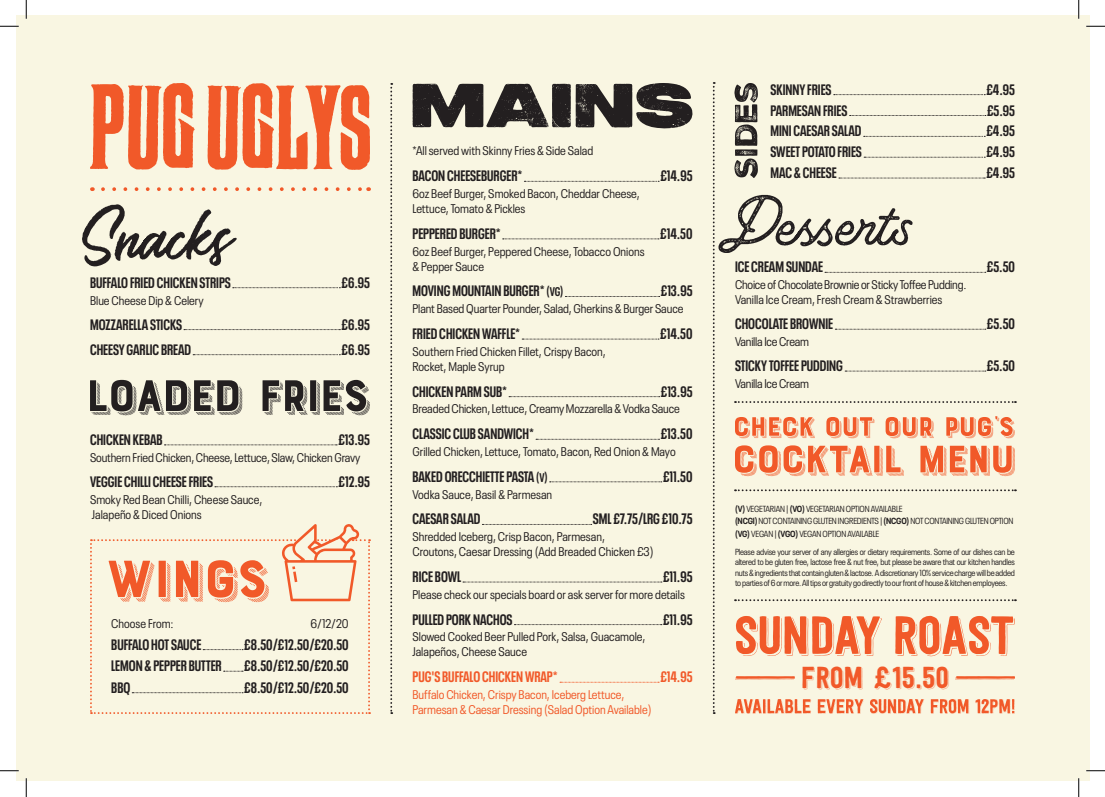
<style>
.page{position:relative;width:1105px;height:797px;background:#fff}
.page>*{position:absolute;margin:0;border:0;box-sizing:border-box;transform-origin:0 0}
.Body_Copy_New{font:30.12px "Festivo Letters No.14";letter-spacing:-.005em;color:#f15929}
.Item_Title_New{font:700 condensed 15px "Neue Plak";color:#231f20}
.Item_Title_New-2{font:700 condensed 15px "Neue Plak";color:#f15929}
.Body_Copy_New-2{font:condensed 12.5px/15px "Neue Plak";color:#231f20}
.Body_Copy_New-3{font:condensed 12.5px/15px "Neue Plak";color:#f15929}
.Body_Copy_New-4{font:condensed 8.75px/10.5px "Neue Plak";letter-spacing:-.02em;color:#231f20;text-align:justify}
.s1{font-size:12.5px}
.s2{font-weight:700}
</style>
<div class="page">
<div style="left:16px;top:16px;width:1073px;height:765px;background:#f9f6e2"></div>
<svg style="left:390px;top:83px;width:2px;height:631px"></svg>
<svg style="left:82px;top:204px;width:155px;height:62px"></svg>
<svg style="left:90px;top:83px;width:105px;height:86px"></svg>
<svg style="left:207px;top:83px;width:163px;height:87px"></svg>
<svg style="left:103px;top:187px;width:266px;height:4px"></svg>
<svg style="left:233px;top:287px;width:107px;height:1px"></svg>
<svg style="left:184px;top:329px;width:156px;height:1px"></svg>
<svg style="left:193px;top:354px;width:147px;height:1px"></svg>
<svg style="left:164px;top:444px;width:173px;height:1px"></svg>
<svg style="left:215px;top:486px;width:122px;height:1px"></svg>
<svg style="left:90px;top:380px;width:280px;height:35px"></svg>
<svg style="left:524px;top:181px;width:135px;height:1px"></svg>
<svg style="left:503px;top:238px;width:156px;height:1px"></svg>
<svg style="left:565px;top:296px;width:95px;height:1px"></svg>
<svg style="left:522px;top:339px;width:137px;height:1px"></svg>
<svg style="left:509px;top:396px;width:151px;height:1px"></svg>
<svg style="left:536px;top:439px;width:123px;height:1px"></svg>
<svg style="left:550px;top:481px;width:112px;height:1px"></svg>
<svg style="left:482px;top:524px;width:110px;height:1px"></svg>
<svg style="left:463px;top:581px;width:199px;height:1px"></svg>
<svg style="left:514px;top:624px;width:148px;height:1px"></svg>
<svg style="left:560px;top:682px;width:99px;height:1px"></svg>
<svg style="left:412px;top:83px;width:281px;height:46px"></svg>
<svg style="left:90px;top:524px;width:280px;height:190px"></svg>
<svg style="left:713px;top:82px;width:303px;height:632px"></svg>
<svg style="left:0;top:25px;width:19px;height:2px"></svg>
<svg style="left:1086px;top:25px;width:19px;height:2px"></svg>
<svg style="left:0;top:770px;width:19px;height:1px"></svg>
<svg style="left:1086px;top:770px;width:19px;height:1px"></svg>
<svg style="left:25px;top:0;width:2px;height:19px"></svg>
<svg style="left:25px;top:778px;width:2px;height:19px"></svg>
<svg style="left:1078px;top:0;width:1px;height:19px"></svg>
<svg style="left:1078px;top:778px;width:1px;height:19px"></svg>
<p class="Item_Title_New" style="left:90px;top:272px;width:142px">BUFFALO FRIED CHICKEN STRIPS</p>
<p class="Item_Title_New" style="left:342px;top:272px;width:30px">£6.95</p>
<p class="Body_Copy_New-2" style="left:90px;top:291px;width:115px">Blue Cheese Dip &amp; Celery</p>
<p class="Item_Title_New" style="left:90px;top:313px;width:94px">MOZZARELLA STICKS</p>
<p class="Item_Title_New" style="left:342px;top:313px;width:30px">£6.95</p>
<p class="Item_Title_New" style="left:90px;top:339px;width:103px">CHEESY GARLIC BREAD</p>
<p class="Item_Title_New" style="left:342px;top:339px;width:30px">£6.95</p>
<p class="Item_Title_New" style="left:90px;top:429px;width:74px">CHICKEN KEBAB</p>
<p class="Item_Title_New" style="left:338px;top:429px;width:33px">£13.95</p>
<p class="Body_Copy_New-2" style="left:90px;top:448px;width:272px">Southern Fried Chicken, Cheese, Lettuce, Slaw, Chicken Gravy</p>
<p class="Item_Title_New" style="left:90px;top:471px;width:124px">VEGGIE CHILLI CHEESE FRIES</p>
<p class="Item_Title_New" style="left:339px;top:471px;width:33px">£12.95</p>
<p class="Body_Copy_New-2" style="left:90px;top:490px;width:174px">Smoky Red Bean Chilli, Cheese Sauce,<br>Jalapeño &amp; Diced Onions</p>
<p class="Body_Copy_New-2" style="left:111px;top:615px;width:64px">Choose From:</p>
<p class="Body_Copy_New-2" style="left:310px;top:615px;width:40px">6/12/20</p>
<p class="Item_Title_New" style="left:111px;top:633px;width:91px">BUFFALO HOT SAUCE</p>
<p class="Item_Title_New" style="left:244px;top:633px;width:106px">£8.50/£12.50/£20.50</p>
<p class="Item_Title_New" style="left:111px;top:655px;width:112px">LEMON &amp; PEPPER BUTTER</p>
<p class="Item_Title_New" style="left:244px;top:655px;width:106px">£8.50/£12.50/£20.50</p>
<p class="Item_Title_New" style="left:111px;top:676px;width:21px">BBQ</p>
<p class="Item_Title_New" style="left:244px;top:676px;width:106px">£8.50/£12.50/£20.50</p>
<p class="Body_Copy_New-2" style="left:412px;top:142px;width:182px">*All served with Skinny Fries &amp; Side Salad</p>
<p class="Item_Title_New" style="left:412px;top:165px;width:111px">BACON CHEESEBURGER*</p>
<p class="Item_Title_New" style="left:660px;top:165px;width:34px">£14.95</p>
<p class="Body_Copy_New-2" style="left:412px;top:185px;width:229px">6oz Beef Burger, Smoked Bacon, Cheddar Cheese,<br>Lettuce, Tomato &amp; Pickles</p>
<p class="Item_Title_New" style="left:412px;top:223px;width:90px">PEPPERED BURGER*</p>
<p class="Item_Title_New" style="left:660px;top:223px;width:34px">£14.50</p>
<p class="Body_Copy_New-2" style="left:412px;top:243px;width:234px">6oz Beef Burger, Peppered Cheese, Tobacco Onions &amp; Pepper Sauce</p>
<p class="Item_Title_New" style="left:412px;top:280px;width:152px">MOVING MOUNTAIN BURGER* <span class="s1">(VG)</span></p>
<p class="Item_Title_New" style="left:661px;top:280px;width:33px">£13.95</p>
<p class="Body_Copy_New-2" style="left:412px;top:300px;width:272px">Plant Based Quarter Pounder, Salad, Gherkins &amp; Burger Sauce</p>
<p class="Item_Title_New" style="left:412px;top:323px;width:109px">FRIED CHICKEN WAFFLE*</p>
<p class="Item_Title_New" style="left:660px;top:323px;width:34px">£14.50</p>
<p class="Body_Copy_New-2" style="left:412px;top:343px;width:195px">Southern Fried Chicken Fillet, Crispy Bacon,<br>Rocket, Maple Syrup</p>
<p class="Item_Title_New" style="left:412px;top:381px;width:96px">CHICKEN PARM SUB*</p>
<p class="Item_Title_New" style="left:661px;top:381px;width:33px">£13.95</p>
<p class="Body_Copy_New-2" style="left:412px;top:400px;width:269px">Breaded Chicken, Lettuce, Creamy Mozzarella &amp; Vodka Sauce</p>
<p class="Item_Title_New" style="left:412px;top:423px;width:123px">CLASSIC CLUB SANDWICH*</p>
<p class="Item_Title_New" style="left:661px;top:423px;width:33px">£13.50</p>
<p class="Body_Copy_New-2" style="left:412px;top:443px;width:265px">Grilled Chicken, Lettuce, Tomato, Bacon, Red Onion &amp; Mayo</p>
<p class="Item_Title_New" style="left:412px;top:466px;width:137px">BAKED ORECCHIETTE PASTA <span class="s1">(V)</span></p>
<p class="Item_Title_New" style="left:663px;top:466px;width:31px">£11.50</p>
<p class="Body_Copy_New-2" style="left:412px;top:485px;width:141px">Vodka Sauce, Basil &amp; Parmesan</p>
<p class="Item_Title_New" style="left:412px;top:508px;width:69px">CAESAR SALAD</p>
<p class="Item_Title_New" style="left:593px;top:508px;width:101px">SML £7.75/LRG £10.75</p>
<p class="Body_Copy_New-2" style="left:412px;top:528px;width:243px">Shredded Iceberg, Crisp Bacon, Parmesan,<br>Croutons, Caesar Dressing (Add Breaded Chicken £3)</p>
<p class="Item_Title_New" style="left:412px;top:566px;width:50px">RICE BOWL</p>
<p class="Item_Title_New" style="left:663px;top:566px;width:31px">£11.95</p>
<p class="Body_Copy_New-2" style="left:412px;top:586px;width:274px">Please check our specials board or ask server for more details</p>
<p class="Item_Title_New" style="left:412px;top:608px;width:102px">PULLED PORK NACHOS</p>
<p class="Item_Title_New" style="left:663px;top:608px;width:31px">£11.95</p>
<p class="Body_Copy_New-2" style="left:412px;top:628px;width:234px">Slowed Cooked Beer Pulled Pork, Salsa, Guacamole,<br>Jalapeños, Cheese Sauce</p>
<p class="Item_Title_New-2" style="left:412px;top:666px;width:147px">PUG'S BUFFALO CHICKEN WRAP*</p>
<p class="Item_Title_New-2" style="left:660px;top:666px;width:34px">£14.95</p>
<p class="Body_Copy_New-3" style="left:412px;top:686px;width:241px">Buffalo Chicken, Crispy Bacon, Iceberg Lettuce,<br>Parmesan &amp; Caesar Dressing (Salad Option Available)</p>
<p class="Item_Title_New" style="left:770px;top:79px;width:63px">SKINNY FRIES</p>
<p class="Item_Title_New" style="left:986px;top:79px;width:30px">£4.95</p>
<p class="Item_Title_New" style="left:770px;top:99px;width:78px">PARMESAN FRIES</p>
<p class="Item_Title_New" style="left:987px;top:99px;width:29px">£5.95</p>
<p class="Item_Title_New" style="left:770px;top:120px;width:93px">MINI CAESAR SALAD</p>
<p class="Item_Title_New" style="left:986px;top:120px;width:30px">£4.95</p>
<p class="Item_Title_New" style="left:770px;top:141px;width:93px">SWEET POTATO FRIES</p>
<p class="Item_Title_New" style="left:986px;top:141px;width:30px">£4.95</p>
<p class="Item_Title_New" style="left:770px;top:162px;width:68px">MAC &amp; CHEESE</p>
<p class="Item_Title_New" style="left:986px;top:162px;width:30px">£4.95</p>
<p class="Item_Title_New" style="left:735px;top:256px;width:90px">ICE CREAM SUNDAE</p>
<p class="Item_Title_New" style="left:987px;top:256px;width:29px">£5.50</p>
<p class="Body_Copy_New-2" style="left:735px;top:276px;width:233px">Choice of Chocolate Brownie or Sticky Toffee Pudding.<br>Vanilla Ice Cream, Fresh Cream &amp; Strawberries</p>
<p class="Item_Title_New" style="left:735px;top:313px;width:100px">CHOCOLATE BROWNIE</p>
<p class="Item_Title_New" style="left:987px;top:313px;width:29px">£5.50</p>
<p class="Body_Copy_New-2" style="left:735px;top:333px;width:76px">Vanilla Ice Cream</p>
<p class="Item_Title_New" style="left:735px;top:355px;width:109px">STICKY TOFFEE PUDDING</p>
<p class="Item_Title_New" style="left:987px;top:355px;width:29px">£5.50</p>
<p class="Body_Copy_New-2" style="left:735px;top:375px;width:76px">Vanilla Ice Cream</p>
<p class="Body_Copy_New-4" style="left:735px;top:503px;width:169px"><span class="s2">(V)</span> VEGETARIAN | <span class="s2">(VO)</span> VEGETARIAN OPTION AVAILABLE</p>
<p class="Body_Copy_New-4" style="left:735px;top:515px;width:280px"><span class="s2">(NCGI)</span> NOT CONTAINING GLUTEN INGREDIENTS | <span class="s2">(NCGO)</span> NOT CONTAINING GLUTEN OPTION</p>
<p class="Body_Copy_New-4" style="left:735px;top:528px;width:146px"><span class="s2">(VG)</span> VEGAN | <span class="s2">(VGO)</span> VEGAN OPTION AVAILABLE</p>
<p class="Body_Copy_New-4" style="left:735px;top:545px;width:281px">Please advise your server of any allergies or dietary requirements. Some of our dishes can be altered to be gluten free, lactose free &amp; nut free, but please be aware that our kitchen handles nuts &amp; ingredients that contain gluten &amp; lactose. A discretionary 10% service charge will be added to parties of 6 or more. All tips or gratuity go directly to our front of house &amp; kitchen employees.</p>
<p class="Body_Copy_New" style="left:801px;top:659px;width:149px">FROM £15.50</p>
</div>
